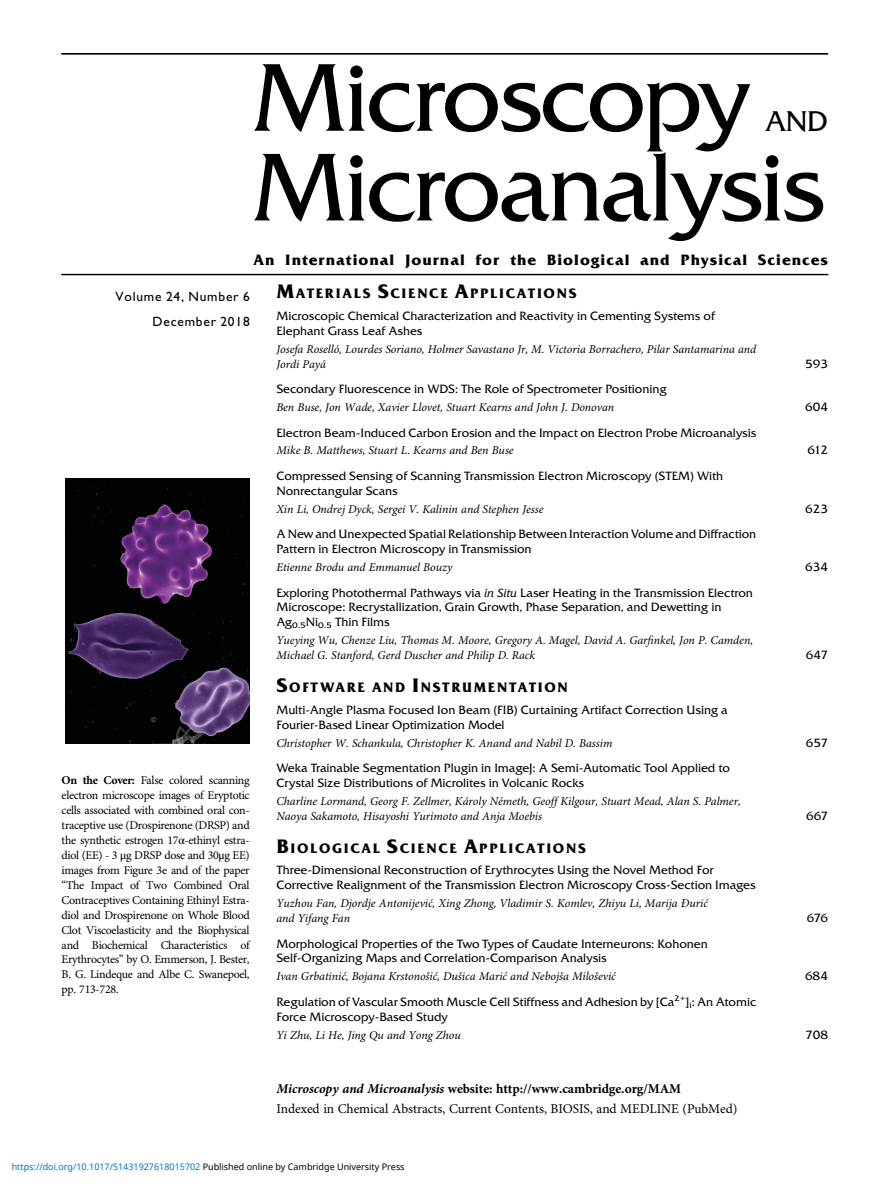
<style>
.page{position:relative;width:893px;height:1191px;background:#fff}
.page>*{position:absolute;margin:0;border:0;box-sizing:border-box;transform-origin:0 0}
.t1{font:95.7px "Adv TT35187308";letter-spacing:-.03em;color:#000}
.t2{font:28.35px "Adv TT35187308";color:#000}
.t3{font:15px "Adv T Tc 5139 e 31.B";letter-spacing:.075em;color:#000}
.t4{font:13.65px "Adv T Tc 5139 e 31.B";letter-spacing:.13em;color:#000}
.t5{font:13.5px "Adv OT1 ef 757 c 0";color:#000}
.t6{font:13.5px "Adv O Tb 65 e 897 d.B";color:#000}
.t7{font:13.5px/24.9px "Adv Gill San";letter-spacing:.06em;color:#000;text-align:right}
.t8{font:12px/14.9px "Adv TT35187308";color:#000}
.t9{font:12px/15px "Adv OT7 d 6 df 7 ab.I";color:#000}
.t10{font:12px/15px "Adv OT1 ef 757 c 0";letter-spacing:-.02em;color:#000;text-align:justify}
.t11{font:9px "Noto Sans";color:#0172cf}
.s1{font-family:"Adv O Tb 65 e 897 d.B"}
.s2{font-family:"Adv OT8608 a 8 d 1"}
.s3{font-style:inherit}
.s4{font-size:19.5px}
.s5{font-family:"Adv TT85982 c 08.I"}
.s6{font-family:"Adv OT7 d 6 df 7 ab.I+fb"}
.s7{font-family:"Adv OT45 bf 69 de.BI"}
.s8{color:#000}
</style>
<div class="page">
<hr style="left:62px;top:54px;width:766px;height:1px;background:#000">
<hr style="left:62px;top:274px;width:766px;height:1px;background:#000">
<img style="left:66px;top:479px;width:183px;height:264px">
<h1 class="t1" style="left:251px;top:64px;width:500px">Microscopy</h1>
<h2 class="t2" style="left:765px;top:111px;width:64px">AND</h2>
<h1 class="t1" style="left:251px;top:154px;width:575px">Microanalysis</h1>
<p class="t3" style="left:254px;top:254px;width:576px">An International Journal for the Biological and Physical Sciences</p>
<p class="t7" style="left:116px;top:286px;width:136px">Volume 24, Number 6<br>December 2018</p>
<p class="t10" style="left:62px;top:774px;width:189px"><span class="s1">On the Cover:</span> False colored scanning electron microscope images of Eryptotic cells associated with combined oral con&shy;traceptive use (Drospirenone (DRSP) and the synthetic estrogen 17<span class="s2">α</span>-ethinyl estra&shy;diol (EE) - 3 <span class="s2">μ</span>g DRSP dose and 30<span class="s2">μ</span>g EE) images from Figure 3e and of the paper <span class="s3">“</span>The Impact of Two Combined Oral Contraceptives Containing Ethinyl Estra&shy;diol and Drospirenone on Whole Blood Clot Viscoelasticity and the Biophysical and Biochemical Characteristics of Erythrocytes<span class="s3">”</span> by O. Emmerson, J. Bester, B. G. Lindeque and Albe C. Swanepoel, pp. 713-728.</p>
<p class="t4" style="left:276px;top:289px;width:302px"><span class="s4">M</span>ATERIALS <span class="s4">S</span>CIENCE <span class="s4">A</span>PPLICATIONS</p>
<p class="t8" style="left:276px;top:310px;width:440px">Microscopic Chemical Characterization and Reactivity in Cementing Systems of<br>Elephant Grass Leaf Ashes</p>
<p class="t9" style="left:276px;top:342px;width:481px">Josefa Roselló, Lourdes Soriano, Holmer Savastano Jr, M. Victoria Borrachero, Pilar Santamarina and<br>Jordi Payá</p>
<p class="t8" style="left:805px;top:358px;width:24px">593</p>
<p class="t8" style="left:276px;top:383px;width:392px">Secondary Fluorescence in WDS: The Role of Spectrometer Positioning</p>
<p class="t9" style="left:276px;top:401px;width:339px">Ben Buse, Jon Wade, Xavier Llovet, Stuart Kearns and John J. Donovan</p>
<p class="t8" style="left:805px;top:401px;width:24px">604</p>
<p class="t8" style="left:276px;top:426px;width:481px">Electron Beam-Induced Carbon Erosion and the Impact on Electron Probe Microanalysis</p>
<p class="t9" style="left:276px;top:444px;width:239px">Mike B. Matthews, Stuart L. Kearns and Ben Buse</p>
<p class="t8" style="left:807px;top:444px;width:22px">612</p>
<p class="t8" style="left:276px;top:470px;width:448px">Compressed Sensing of Scanning Transmission Electron Microscopy (STEM) With<br>Nonrectangular Scans</p>
<p class="t9" style="left:276px;top:502px;width:269px">Xin Li, Ondrej Dyck, Sergei V. Kalinin and Stephen Jesse</p>
<p class="t8" style="left:805px;top:503px;width:24px">623</p>
<p class="t8" style="left:276px;top:528px;width:481px">A New and Unexpected Spatial Relationship Between Interaction Volume and Diffraction<br>Pattern in Electron Microscopy in Transmission</p>
<p class="t9" style="left:276px;top:561px;width:177px">Etienne Brodu and Emmanuel Bouzy</p>
<p class="t8" style="left:805px;top:561px;width:24px">634</p>
<p class="t8" style="left:276px;top:586px;width:478px">Exploring Photothermal Pathways via <span class="s5">in Situ</span> Laser Heating in the Transmission Electron<br>Microscope: Recrystallization, Grain Growth, Phase Separation, and Dewetting in<br>Ag<sub>0.5</sub>Ni<sub>0.5</sub> Thin Films</p>
<p class="t9" style="left:276px;top:634px;width:478px">Yueying Wu, Chenze Liu, Thomas M. Moore, Gregory A. Magel, David A. Gar<span class="s6">fi</span>nkel, Jon P. Camden,<br>Michael G. Stanford, Gerd Duscher and Philip D. Rack</p>
<p class="t8" style="left:806px;top:649px;width:23px">647</p>
<p class="t4" style="left:276px;top:682px;width:293px"><span class="s4">S</span>OFTWARE AND <span class="s4">I</span>NSTRUMENTATION</p>
<p class="t8" style="left:276px;top:703px;width:453px">Multi-Angle Plasma Focused Ion Beam (FIB) Curtaining Artifact Correction Using a<br>Fourier-Based Linear Optimization Model</p>
<p class="t9" style="left:276px;top:736px;width:337px">Christopher W. Schankula, Christopher K. Anand and Nabil D. Bassim</p>
<p class="t8" style="left:806px;top:736px;width:23px">657</p>
<p class="t8" style="left:276px;top:762px;width:455px">Weka Trainable Segmentation Plugin in ImageJ: A Semi-Automatic Tool Applied to<br>Crystal Size Distributions of Microlites in Volcanic Rocks</p>
<p class="t9" style="left:276px;top:794px;width:466px">Charline Lormand, Georg F. Zellmer, Károly Németh, Geoff Kilgour, Stuart Mead, Alan S. Palmer,<br>Naoya Sakamoto, Hisayoshi Yurimoto and Anja Moebis</p>
<p class="t8" style="left:806px;top:809px;width:23px">667</p>
<p class="t4" style="left:276px;top:843px;width:311px"><span class="s4">B</span>IOLOGICAL <span class="s4">S</span>CIENCE <span class="s4">A</span>PPLICATIONS</p>
<p class="t8" style="left:276px;top:864px;width:481px">Three-Dimensional Reconstruction of Erythrocytes Using the Novel Method For<br>Corrective Realignment of the Transmission Electron Microscopy Cross-Section Images</p>
<p class="t9" style="left:276px;top:897px;width:433px">Yuzhou Fan, Djordje Antonijevi<span class="s3">ć</span>, Xing Zhong, Vladimir S. Komlev, Zhiyu Li, Marija <span class="s3">Đ</span>uri<span class="s3">ć </span>and Yifang Fan</p>
<p class="t8" style="left:807px;top:912px;width:23px">676</p>
<p class="t8" style="left:276px;top:937px;width:433px">Morphological Properties of the Two Types of Caudate Interneurons: Kohonen<br>Self-Organizing Maps and Correlation-Comparison Analysis</p>
<p class="t9" style="left:276px;top:970px;width:341px">Ivan Grbatini<span class="s3">ć</span>, Bojana Krstono<span class="s3">š</span>i<span class="s3">ć</span>, Du<span class="s3">š</span>ica Mari<span class="s3">ć</span> and Neboj<span class="s3">š</span>a Milo<span class="s3">š</span>evi<span class="s3">ć</span></p>
<p class="t8" style="left:805px;top:970px;width:24px">684</p>
<p class="t8" style="left:276px;top:995px;width:481px">Regulation of Vascular Smooth Muscle Cell Stiffness and Adhesion by [Ca<sup>2+</sup>]<sub>i</sub>: An Atomic<br>Force Microscopy-Based Study</p>
<p class="t9" style="left:276px;top:1028px;width:186px">Yi Zhu, Li He, Jing Qu and Yong Zhou</p>
<p class="t8" style="left:805px;top:1028px;width:24px">708</p>
<p class="t6" style="left:276px;top:1083px;width:406px"><span class="s7">Microscopy and Microanalysis</span> website: http://www.cambridge.org/MAM</p>
<p class="t5" style="left:276px;top:1103px;width:462px">Indexed in Chemical Abstracts, Current Contents, BIOSIS, and MEDLINE (PubMed)</p>
<p class="t11" style="left:12px;top:1160px;width:394px">https://doi.org/10.1017/S1431927618015702 <span class="s8">Published online by Cambridge University Press</span></p>
</div>
